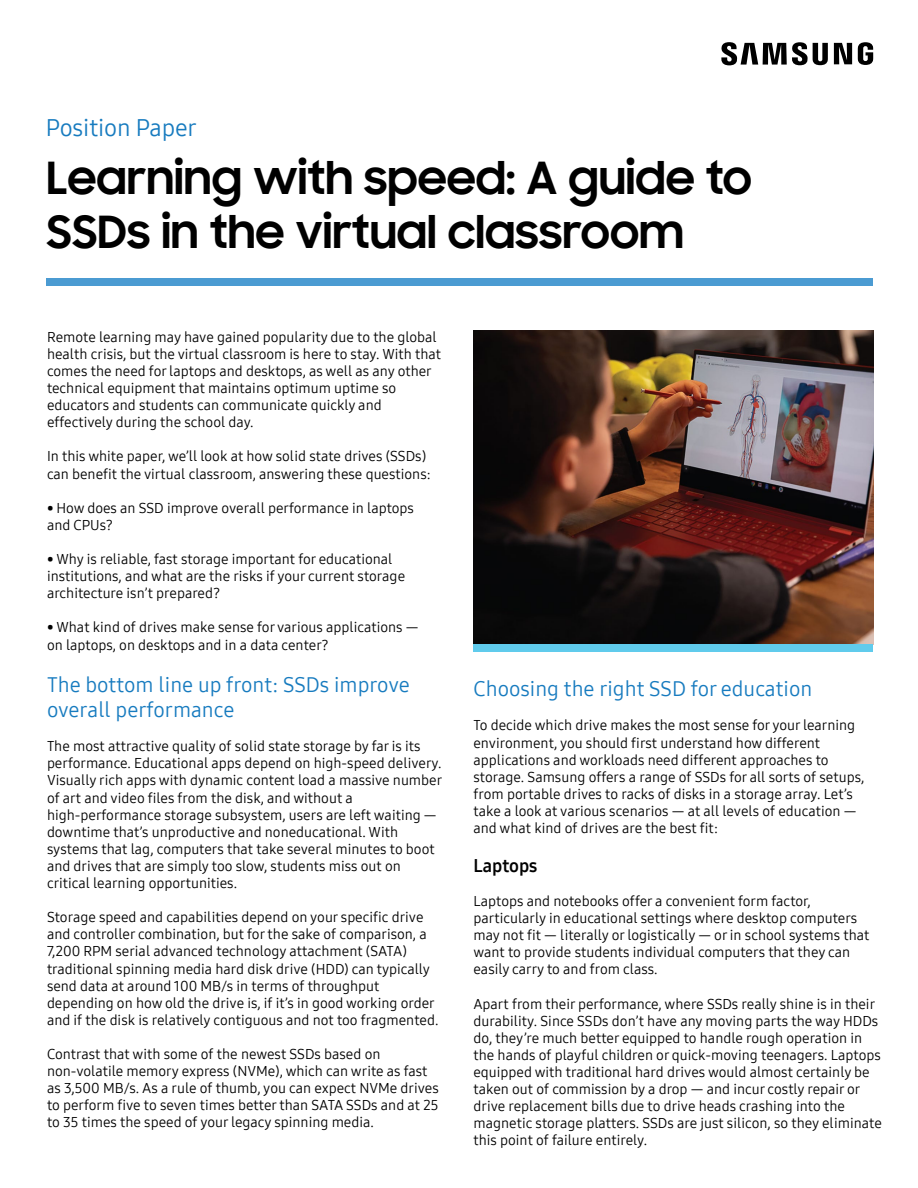
<style>
.page{position:relative;width:918px;height:1188px;background:#fff}
.page>*{position:absolute;margin:0;border:0;box-sizing:border-box;transform-origin:0 0}
.t1{font:700 45px/54px "Samsung Sharp Sans";color:#000}
.t2{font:24px "Samsung One UI Latin 400";letter-spacing:-.005em;color:#177bbf}
.t3{font:21px/25.2px "Samsung One 400";color:#177bbf}
.t4{font:18px "Samsung One 700";color:#000}
.t5{font:14.25px/17.1px "Samsung One 400";color:#000}
.s1{font-family:"Samsung One 700"}
</style>
<div class="page">
<img style="left:474px;top:331px;width:399px;height:313px">
<div style="left:474px;top:644px;width:399px;height:8px;background:#60cbec"></div>
<svg style="left:721px;top:42px;width:152px;height:23px"></svg>
<div style="left:46px;top:279px;width:827px;height:7px;background:#4b9bd2"></div>
<h2 class="t2" style="left:46px;top:112px;width:152px">Position Paper</h2>
<h1 class="t1" style="left:46px;top:148px;width:707px">Learning with speed: A guide to<br>SSDs in the virtual classroom</h1>
<p class="t5" style="left:47px;top:328px;width:396px">Remote learning may have gained popularity due to the global health crisis, but the virtual classroom is here to stay. With that comes the need for laptops and desktops, as well as any other technical equipment that maintains optimum uptime so educators and students can communicate quickly and effectively during the school day.</p>
<p class="t5" style="left:47px;top:448px;width:385px">In this white paper, we’ll look at how solid state drives (SSDs) can benefit the virtual classroom, answering these questions:</p>
<p class="t5" style="left:47px;top:499px;width:369px"><span class="s1">•</span> How does an SSD improve overall performance in laptops and CPUs?</p>
<p class="t5" style="left:47px;top:550px;width:360px"><span class="s1">•</span> Why is reliable, fast storage important for educational institutions, and what are the risks if your current storage architecture isn’t prepared?</p>
<p class="t5" style="left:47px;top:619px;width:373px"><span class="s1">•</span> What kind of drives make sense for various applications — on laptops, on desktops and in a data center?</p>
<h3 class="t3" style="left:47px;top:672px;width:364px">The bottom line up front: SSDs improve overall performance</h3>
<p class="t5" style="left:47px;top:737px;width:397px">The most attractive quality of solid state storage by far is its performance. Educational apps depend on high-speed delivery.<br>Visually rich apps with dynamic content load a massive number of art and video files from the disk, and without a high-performance storage subsystem, users are left waiting — downtime that’s unproductive and noneducational. With systems that lag, computers that take several minutes to boot and drives that are simply too slow, students miss out on critical learning opportunities.</p>
<p class="t5" style="left:47px;top:908px;width:393px">Storage speed and capabilities depend on your specific drive and controller combination, but for the sake of comparison, a 7,200 RPM serial advanced technology attachment (SATA) traditional spinning media hard disk drive (HDD) can typically send data at around 100 MB/s in terms of throughput depending on how old the drive is, if it’s in good working order and if the disk is relatively contiguous and not too fragmented.</p>
<p class="t5" style="left:47px;top:1045px;width:393px">Contrast that with some of the newest SSDs based on non-volatile memory express (NVMe), which can write as fast as 3,500 MB/s. As a rule of thumb, you can expect NVMe drives to perform five to seven times better than SATA SSDs and at 25 to 35 times the speed of your legacy spinning media.</p>
<h3 class="t3" style="left:474px;top:676px;width:340px">Choosing the right SSD for education</h3>
<p class="t5" style="left:474px;top:717px;width:392px">To decide which drive makes the most sense for your learning environment, you should first understand how different applications and workloads need different approaches to storage. Samsung offers a range of SSDs for all sorts of setups, from portable drives to racks of disks in a storage array. Let’s take a look at various scenarios — at all levels of education — and what kind of drives are the best fit:</p>
<p class="t4" style="left:474px;top:853px;width:65px">Laptops</p>
<p class="t5" style="left:474px;top:892px;width:398px">Laptops and notebooks offer a convenient form factor, particularly in educational settings where desktop computers may not fit — literally or logistically — or in school systems that want to provide students individual computers that they can easily carry to and from class.</p>
<p class="t5" style="left:474px;top:995px;width:410px">Apart from their performance, where SSDs really shine is in their durability. Since SSDs don’t have any moving parts the way HDDs do, they’re much better equipped to handle rough operation in the hands of playful children or quick-moving teenagers. Laptops equipped with traditional hard drives would almost certainly be taken out of commission by a drop — and incur costly repair or drive replacement bills due to drive heads crashing into the magnetic storage platters. SSDs are just silicon, so they eliminate this point of failure entirely.</p>
</div>
